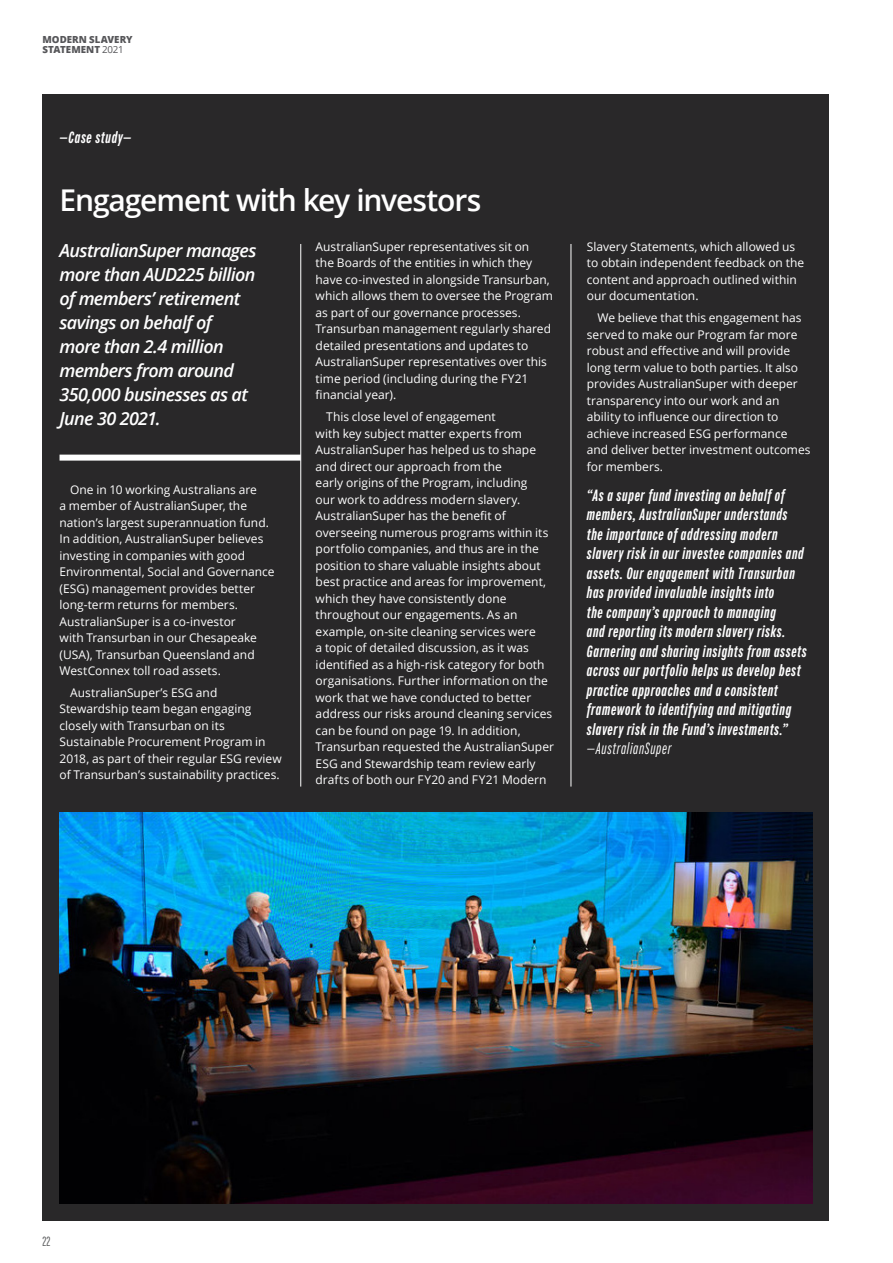
<style>
.page{position:relative;width:893px;height:1263px;background:#fff}
.page>*{position:absolute;margin:0;border:0;box-sizing:border-box;transform-origin:0 0}
.t1{font:600 30px "Open Sans";letter-spacing:-.035em;color:#fff}
.t2{font:italic 600 18px/24px "Open Sans";letter-spacing:-.035em;color:#fff}
.t3{font:italic 800 16.5px/19.5px "Fairweather";letter-spacing:.04em;color:#fff}
.t4{font:italic 16.5px "Fairweather";letter-spacing:.04em;color:#fff}
.t5{font:13.5px "Fairweather";color:#58595b}
.t6{font:12px/16.5px "Open Sans";color:#fff}
.t7{font:800 9.75px/9.8px "Open Sans";color:#565659}
.s1{font-weight:400}
</style>
<div class="page">
<div style="left:43px;top:94px;width:786px;height:1126px;background:#292829"></div>
<hr style="left:300px;top:244px;width:1px;height:542px;background:#fff">
<hr style="left:571px;top:244px;width:1px;height:542px;background:#fff">
<img style="left:60px;top:812px;width:752px;height:391px">
<div style="left:60px;top:455px;width:241px;height:6px;background:#fff"></div>
<p class="t7" style="left:43px;top:34px;width:92px">MODERN SLAVERY<br>STATEMENT <span class="s1">2021</span></p>
<h3 class="t3" style="left:60px;top:128px;width:74px">—Case study—</h3>
<h1 class="t1" style="left:60px;top:180px;width:423px">Engagement with key investors</h1>
<h2 class="t2" style="left:60px;top:238px;width:199px">AustralianSuper manages more than AUD225 billion of members’ retirement savings on behalf of more than 2.4 million members from around<br>350,000 businesses as at<br>June 30 2021.</h2>
<p class="t6" style="left:316px;top:238px;width:239px">AustralianSuper representatives sit on<br>the Boards of the entities in which they have co-invested in alongside Transurban, which allows them to oversee the Program as part of our governance processes.<br>Transurban management regularly shared detailed presentations and updates to AustralianSuper representatives over this time period (including during the FY21 financial year).</p>
<p class="t6" style="left:316px;top:408px;width:240px;text-indent:11px">This close level of engagement<br>with key subject matter experts from AustralianSuper has helped us to shape and direct our approach from the<br>early origins of the Program, including<br>our work to address modern slavery.<br>AustralianSuper has the benefit of overseeing numerous programs within its portfolio companies, and thus are in the position to share valuable insights about best practice and areas for improvement, which they have consistently done throughout our engagements. As an example, on-site cleaning services were<br>a topic of detailed discussion, as it was identified as a high-risk category for both organisations. Further information on the work that we have conducted to better address our risks around cleaning services can be found on page 19. In addition, Transurban requested the AustralianSuper ESG and Stewardship team review early drafts of both our FY20 and FY21 Modern</p>
<p class="t6" style="left:60px;top:481px;width:216px;text-indent:11px">One in 10 working Australians are<br>a member of AustralianSuper, the nation’s largest superannuation fund.<br>In addition, AustralianSuper believes investing in companies with good Environmental, Social and Governance (ESG) management provides better long-term returns for members.<br>AustralianSuper is a co-investor<br>with Transurban in our Chesapeake (USA), Transurban Queensland and WestConnex toll road assets.</p>
<p class="t6" style="left:60px;top:684px;width:224px;text-indent:11px">AustralianSuper’s ESG and Stewardship team began engaging closely with Transurban on its Sustainable Procurement Program in 2018, as part of their regular ESG review of Transurban’s sustainability practices.</p>
<p class="t6" style="left:587px;top:238px;width:219px">Slavery Statements, which allowed us to obtain independent feedback on the content and approach outlined within our documentation.</p>
<p class="t6" style="left:587px;top:309px;width:225px;text-indent:11px">We believe that this engagement has served to make our Program far more robust and effective and will provide long term value to both parties. It also provides AustralianSuper with deeper transparency into our work and an ability to influence our direction to achieve increased ESG performance and deliver better investment outcomes for members.</p>
<p class="t3" style="left:587px;top:485px;width:221px">“As a super fund investing on behalf of members, AustralianSuper understands the importance of addressing modern slavery risk in our investee companies and assets. Our engagement with Transurban has provided invaluable insights into<br>the company’s approach to managing<br>and reporting its modern slavery risks.<br>Garnering and sharing insights from assets across our portfolio helps us develop best practice approaches and a consistent framework to identifying and mitigating slavery risk in the Fund’s investments.”</p>
<h3 class="t4" style="left:587px;top:740px;width:86px">—AustralianSuper</h3>
<p class="t5" style="left:43px;top:1234px;width:9px">22</p>
</div>
